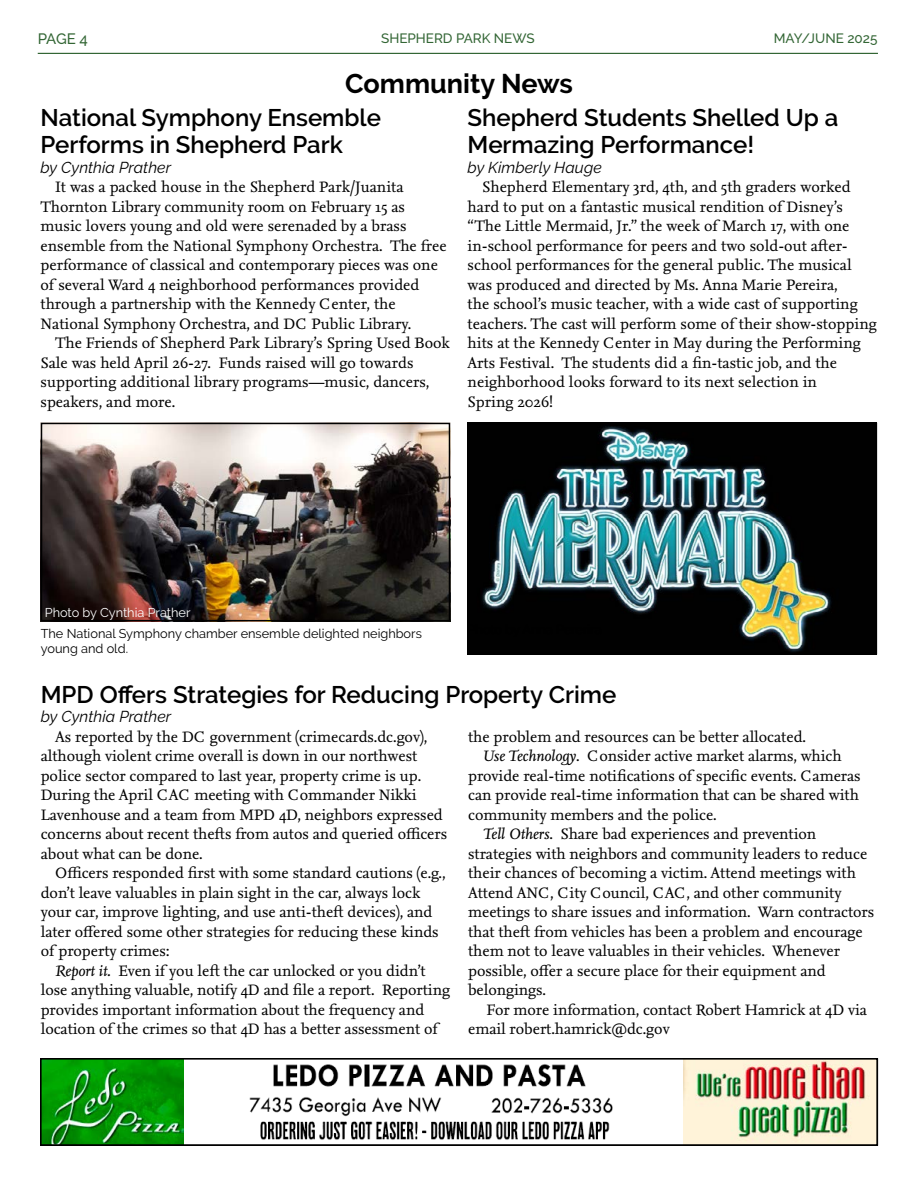
<style>
.page{position:relative;width:918px;height:1188px;background:#fff}
.page>*{position:absolute;margin:0;border:0;box-sizing:border-box;transform-origin:0 0}
.article_header{font:700 27px "Raleway";color:#000}
.Article_subhead_large_w_byline{font:600 24px/27px "Raleway";color:#000}
.article_body{font:15.75px/19.5px "Nexus Serif Pro";letter-spacing:-.005em;color:#000}
.byline{font:italic 15.75px "Raleway";letter-spacing:.005em;color:#000}
.t1{font:500 15px "Raleway";color:#336635}
.t2{font:500 13.5px "Raleway";color:#336635}
.photo_caption{font:12.75px/15px "Raleway";color:#000}
.photo_caption_white{font:12.75px "Raleway";color:#fff}
.s1{font-style:italic}
</style>
<div class="page">
<hr style="left:38px;top:53px;width:840px;height:1px;background:#336635">
<img style="left:44px;top:426px;width:403px;height:192px">
<div style="left:41px;top:423px;width:409px;height:198px;border:2px solid #000"></div>
<img style="left:471px;top:426px;width:403px;height:225px">
<div style="left:468px;top:423px;width:409px;height:231px;border:2px solid #000"></div>
<img style="left:42px;top:1060px;width:834px;height:84px">
<img style="left:186px;top:1064px;width:495px;height:78px">
<div style="left:40px;top:1058px;width:838px;height:88px;border:1px solid #000"></div>
<p class="t1" style="left:38px;top:30px;width:52px">PAGE 4</p>
<p class="t2" style="left:381px;top:30px;width:155px">SHEPHERD PARK NEWS</p>
<p class="t2" style="left:774px;top:30px;width:105px">MAY/JUNE 2025</p>
<p class="article_header" style="left:345px;top:68px;width:229px">Community News</p>
<p class="Article_subhead_large_w_byline" style="left:40px;top:104px;width:342px">National Symphony Ensemble<br>Performs in Shepherd Park</p>
<p class="byline" style="left:40px;top:158px;width:132px">by Cynthia Prather</p>
<p class="article_body" style="left:40px;top:176px;width:408px;text-indent:15px">It was a packed house in the Shepherd Park/Juanita Thornton Library community room on February 15 as music lovers young and old were serenaded by a brass ensemble from the National Symphony Orchestra. The free performance of classical and contemporary pieces was one of several Ward 4 neighborhood performances provided through a partnership with the Kennedy Center, the National Symphony Orchestra, and DC Public Library.</p>
<p class="article_body" style="left:40px;top:332px;width:411px;text-indent:15px">The Friends of Shepherd Park Library’s Spring Used Book Sale was held April 26-27. Funds raised will go towards supporting additional library programs—music, dancers, speakers, and more.</p>
<p class="Article_subhead_large_w_byline" style="left:468px;top:104px;width:372px">Shepherd Students Shelled Up a<br>Mermazing Performance!</p>
<p class="byline" style="left:468px;top:158px;width:136px">by Kimberly Hauge</p>
<p class="article_body" style="left:468px;top:176px;width:411px;text-indent:15px">Shepherd Elementary 3rd, 4th, and 5th graders worked hard to put on a fantastic musical rendition of Disney’s “The Little Mermaid, Jr.” the week of March 17, with one in-school performance for peers and two sold-out after&shy;school performances for the general public. The musical was produced and directed by Ms. Anna Marie Pereira,<br>the school’s music teacher, with a wide cast of supporting teachers. The cast will perform some of their show-stopping hits at the Kennedy Center in May during the Performing Arts Festival. The students did a fin-tastic job, and the neighborhood looks forward to its next selection in<br>Spring 2026!</p>
<p class="photo_caption_white" style="left:45px;top:605px;width:147px">Photo by Cynthia Prather</p>
<p class="photo_caption" style="left:41px;top:626px;width:383px">The National Symphony chamber ensemble delighted neighbors young and old.</p>
<p class="Article_subhead_large_w_byline" style="left:41px;top:681px;width:577px">MPD Offers Strategies for Reducing Property Crime</p>
<p class="byline" style="left:41px;top:708px;width:132px">by Cynthia Prather</p>
<p class="article_body" style="left:41px;top:726px;width:408px;text-indent:15px">As reported by the DC government (crimecards.dc.gov), although violent crime overall is down in our northwest police sector compared to last year, property crime is up.<br>During the April CAC meeting with Commander Nikki Lavenhouse and a team from MPD 4D, neighbors expressed concerns about recent thefts from autos and queried officers about what can be done.</p>
<p class="article_body" style="left:41px;top:863px;width:406px;text-indent:15px">Officers responded first with some standard cautions (e.g., don’t leave valuables in plain sight in the car, always lock your car, improve lighting, and use anti-theft devices), and later offered some other strategies for reducing these kinds of property crimes:</p>
<p class="article_body" style="left:41px;top:960px;width:411px;text-indent:15px"><span class="s1">Report it.</span> Even if you left the car unlocked or you didn’t lose anything valuable, notify 4D and file a report. Reporting provides important information about the frequency and location of the crimes so that 4D has a better assessment of</p>
<p class="article_body" style="left:468px;top:726px;width:340px">the problem and resources can be better allocated.</p>
<p class="article_body" style="left:468px;top:746px;width:394px;text-indent:15px"><span class="s1">Use Technology</span>. Consider active market alarms, which provide real-time notifications of specific events. Cameras can provide real-time information that can be shared with community members and the police.</p>
<p class="article_body" style="left:468px;top:824px;width:408px;text-indent:15px"><span class="s1">Tell Others</span>. Share bad experiences and prevention strategies with neighbors and community leaders to reduce their chances of becoming a victim. Attend meetings with Attend ANC, City Council, CAC, and other community meetings to share issues and information. Warn contractors that theft from vehicles has been a problem and encourage them not to leave valuables in their vehicles. Whenever possible, offer a secure place for their equipment and belongings.</p>
<p class="article_body" style="left:468px;top:999px;width:400px;text-indent:18px">For more information, contact Robert Hamrick at 4D via email robert.hamrick@dc.gov</p>
</div>
